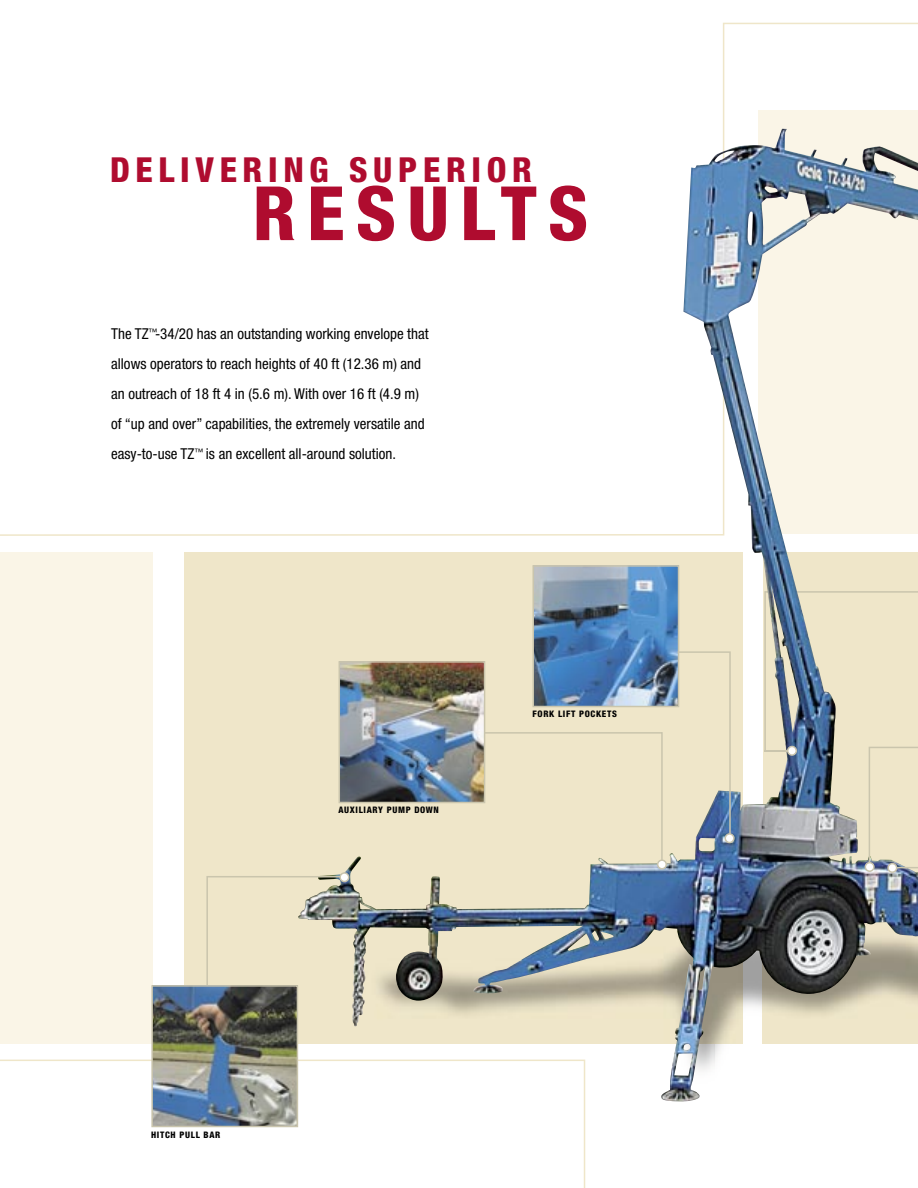
<style>
.page{position:relative;width:918px;height:1188px;background:#fff}
.page>*{position:absolute;margin:0;border:0;box-sizing:border-box;transform-origin:0 0}
.t1{font:800 condensed 75px "Helvetica Neue LT Std";letter-spacing:.15em;color:#af0c2f}
.t2{font:800 condensed 34.5px "Helvetica Neue LT Std";letter-spacing:.165em;color:#af0c2f}
.t3{font:condensed 15px/30px "Helvetica Neue LT Std";color:#000}
.t4{font:800 condensed 9px "Helvetica Neue LT Std";letter-spacing:.075em;color:#000}
</style>
<div class="page">
<div style="left:0;top:552px;width:153px;height:491px;background:#faf5e7"></div>
<svg style="left:0;top:23px;width:918px;height:513px"></svg>
<img style="left:735px;top:924px;width:29px;height:120px">
<img style="left:763px;top:924px;width:155px;height:119px">
<img style="left:298px;top:129px;width:620px;height:787px">
<svg style="left:0;top:1060px;width:585px;height:128px"></svg>
<img style="left:151px;top:565px;width:584px;height:562px">
<img style="left:764px;top:591px;width:154px;height:282px">
<h2 class="t2" style="left:110px;top:149px;width:424px">DELIVERING SUPERIOR</h2>
<h1 class="t1" style="left:253px;top:167px;width:337px">RESULTS</h1>
<p class="t3" style="left:111px;top:319px;width:319px">The TZ<sup>™</sup>-34/20 has an outstanding working envelope that allows operators to reach heights of 40 ft (12.36 m) and an outreach of 18 ft 4 in (5.6 m). With over 16 ft (4.9 m) of “up and over” capabilities, the extremely versatile and easy-to-use TZ<sup>™</sup> is an excellent all-around solution.</p>
<p class="t4" style="left:338px;top:805px;width:102px">AUXILIARY PUMP DOWN</p>
<p class="t4" style="left:532px;top:709px;width:86px">FORK LIFT POCKETS</p>
<p class="t4" style="left:151px;top:1129px;width:71px">HITCH PULL BAR</p>
</div>
